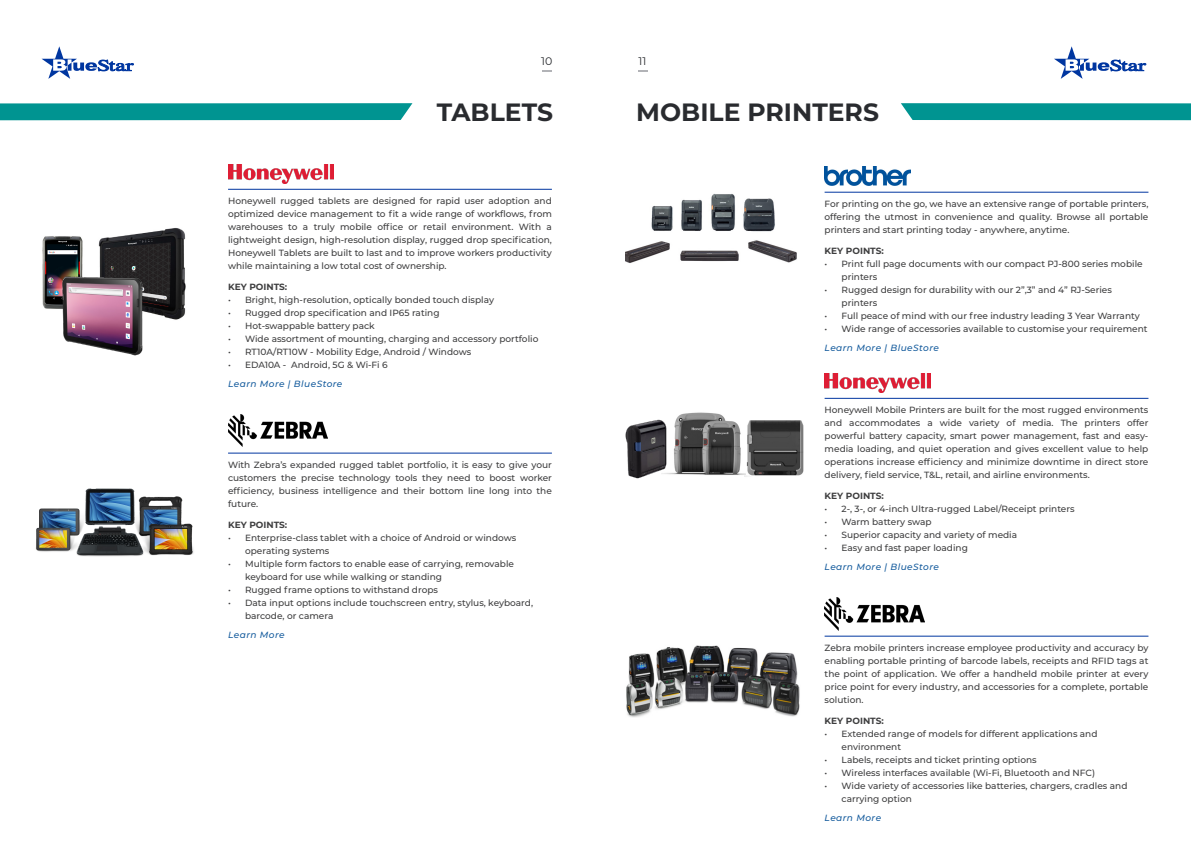
<style>
.page{position:relative;width:1191px;height:842px;background:#fff}
.page>*{position:absolute;margin:0;border:0;box-sizing:border-box;transform-origin:0 0}
.Headline{font:700 25px "Montserrat";color:#292b2f}
.t1{font:11px "Montserrat";color:#292b2f}
.Paragraph{font:500 9px/13px "Montserrat";color:#3e3e3f}
.Websites{font:italic 500 9px "Montserrat";letter-spacing:.05em;color:#175d9e}
.KeyPoints{font:700 9px "Montserrat";color:#3e3e3f}
</style>
<div class="page">
<img style="left:36px;top:488px;width:158px;height:69px">
<img style="left:42px;top:228px;width:144px;height:92px">
<img style="left:626px;top:645px;width:174px;height:72px">
<img style="left:670px;top:412px;width:74px;height:63px">
<img style="left:744px;top:420px;width:60px;height:57px">
<img style="left:51px;top:260px;width:105px;height:96px">
<img style="left:625px;top:419px;width:45px;height:60px">
<svg style="left:42px;top:46px;width:92px;height:33px"></svg>
<svg style="left:1054px;top:46px;width:92px;height:33px"></svg>
<svg style="left:0;top:103px;width:412px;height:17px;background:#089794"></svg>
<svg style="left:901px;top:103px;width:290px;height:17px;background:#099794"></svg>
<svg style="left:638px;top:70px;width:9px;height:2px"></svg>
<svg style="left:542px;top:70px;width:10px;height:2px"></svg>
<hr style="left:228px;top:189px;width:324px;height:1px;background:#0036a0">
<hr style="left:228px;top:453px;width:324px;height:1px;background:#0036a0">
<img style="left:228px;top:164px;width:106px;height:19px">
<img style="left:228px;top:415px;width:100px;height:32px">
<img style="left:626px;top:193px;width:171px;height:70px">
<hr style="left:824px;top:192px;width:324px;height:1px;background:#0036a0">
<hr style="left:824px;top:398px;width:324px;height:1px;background:#0036a0">
<hr style="left:824px;top:636px;width:324px;height:1px;background:#0036a0">
<img style="left:824px;top:166px;width:86px;height:19px">
<img style="left:824px;top:373px;width:106px;height:19px">
<img style="left:824px;top:598px;width:100px;height:32px">
<p class="t1" style="left:541px;top:53px;width:13px">10</p>
<p class="t1" style="left:638px;top:53px;width:9px">11</p>
<p class="Headline" style="left:437px;top:94px;width:117px">TABLETS</p>
<p class="Headline" style="left:636px;top:94px;width:244px">MOBILE PRINTERS</p>
<p class="Paragraph" style="left:228px;top:194px;width:325px;text-align:justify">Honeywell rugged tablets are designed for rapid user adoption and optimized device management to fit a wide range of workflows, from warehouses to a truly mobile office or retail environment. With a lightweight design, high-resolution display, rugged drop specification, Honeywell Tablets are built to last and to improve workers productivity while maintaining a low total cost of ownership.</p>
<p class="KeyPoints" style="left:228px;top:281px;width:61px">KEY POINTS:</p>
<p class="Paragraph" style="left:228px;top:293px;width:267px">• Bright, high-resolution, optically bonded touch display</p>
<p class="Paragraph" style="left:228px;top:306px;width:213px">• Rugged drop specification and IP65 rating</p>
<p class="Paragraph" style="left:228px;top:319px;width:148px">• Hot-swappable battery pack</p>
<p class="Paragraph" style="left:228px;top:332px;width:312px">• Wide assortment of mounting, charging and accessory portfolio</p>
<p class="Paragraph" style="left:228px;top:345px;width:245px">• RT10A/RT10W - Mobility Edge, Android / Windows</p>
<p class="Paragraph" style="left:228px;top:358px;width:161px">• EDA10A - Android, 5G &amp; Wi-Fi 6</p>
<p class="Websites" style="left:228px;top:377px;width:116px">Learn More | BlueStore</p>
<p class="Paragraph" style="left:228px;top:457px;width:325px;text-align:justify">With Zebra’s expanded rugged tablet portfolio, it is easy to give your customers the precise technology tools they need to boost worker efficiency, business intelligence and their bottom line long into the future.</p>
<p class="KeyPoints" style="left:228px;top:518px;width:61px">KEY POINTS:</p>
<p class="Paragraph" style="left:245px;top:531px;width:273px;text-indent:-17px">• Enterprise-class tablet with a choice of Android or windows operating systems</p>
<p class="Paragraph" style="left:245px;top:557px;width:270px;text-indent:-17px">• Multiple form factors to enable ease of carrying, removable keyboard for use while walking or standing</p>
<p class="Paragraph" style="left:228px;top:583px;width:211px">• Rugged frame options to withstand drops</p>
<p class="Paragraph" style="left:245px;top:596px;width:289px;text-indent:-17px">• Data input options include touchscreen entry, stylus, keyboard, barcode, or camera</p>
<p class="Websites" style="left:228px;top:628px;width:58px">Learn More</p>
<p class="Paragraph" style="left:824px;top:197px;width:325px;text-align:justify">For printing on the go, we have an extensive range of portable printers, offering the utmost in convenience and quality. Browse all portable printers and start printing today - anywhere, anytime.</p>
<p class="KeyPoints" style="left:824px;top:244px;width:61px">KEY POINTS:</p>
<p class="Paragraph" style="left:841px;top:257px;width:302px;text-indent:-17px">• Print full page documents with our compact PJ-800 series mobile printers</p>
<p class="Paragraph" style="left:841px;top:283px;width:272px;text-indent:-17px">• Rugged design for durability with our 2”,3” and 4” RJ-Series printers</p>
<p class="Paragraph" style="left:824px;top:309px;width:317px">• Full peace of mind with our free industry leading 3 Year Warranty</p>
<p class="Paragraph" style="left:824px;top:322px;width:324px">• Wide range of accessories available to customise your requirement</p>
<p class="Websites" style="left:824px;top:341px;width:116px">Learn More | BlueStore</p>
<p class="Paragraph" style="left:824px;top:403px;width:325px;text-align:justify">Honeywell Mobile Printers are built for the most rugged environments and accommodates a wide variety of media. The printers offer powerful battery capacity, smart power management, fast and easy&shy;media loading, and quiet operation and gives excellent value to help operations increase efficiency and minimize downtime in direct store delivery, field service, T&amp;L, retail, and airline environments.</p>
<p class="KeyPoints" style="left:824px;top:490px;width:61px">KEY POINTS:</p>
<p class="Paragraph" style="left:824px;top:502px;width:251px">• 2-, 3-, or 4-inch Ultra-rugged Label/Receipt printers</p>
<p class="Paragraph" style="left:824px;top:515px;width:108px">• Warm battery swap</p>
<p class="Paragraph" style="left:824px;top:528px;width:194px">• Superior capacity and variety of media</p>
<p class="Paragraph" style="left:824px;top:541px;width:145px">• Easy and fast paper loading</p>
<p class="Websites" style="left:824px;top:560px;width:116px">Learn More | BlueStore</p>
<p class="Paragraph" style="left:824px;top:641px;width:325px;text-align:justify">Zebra mobile printers increase employee productivity and accuracy by enabling portable printing of barcode labels, receipts and RFID tags at the point of application. We offer a handheld mobile printer at every price point for every industry, and accessories for a complete, portable solution.</p>
<p class="KeyPoints" style="left:824px;top:714px;width:61px">KEY POINTS:</p>
<p class="Paragraph" style="left:841px;top:727px;width:257px;text-indent:-17px">• Extended range of models for different applications and environment</p>
<p class="Paragraph" style="left:824px;top:753px;width:214px">• Labels, receipts and ticket printing options</p>
<p class="Paragraph" style="left:824px;top:766px;width:272px">• Wireless interfaces available (Wi-Fi, Bluetooth and NFC)</p>
<p class="Paragraph" style="left:841px;top:779px;width:287px;text-indent:-17px">• Wide variety of accessories like batteries, chargers, cradles and carrying option</p>
<p class="Websites" style="left:824px;top:811px;width:58px">Learn More</p>
</div>
